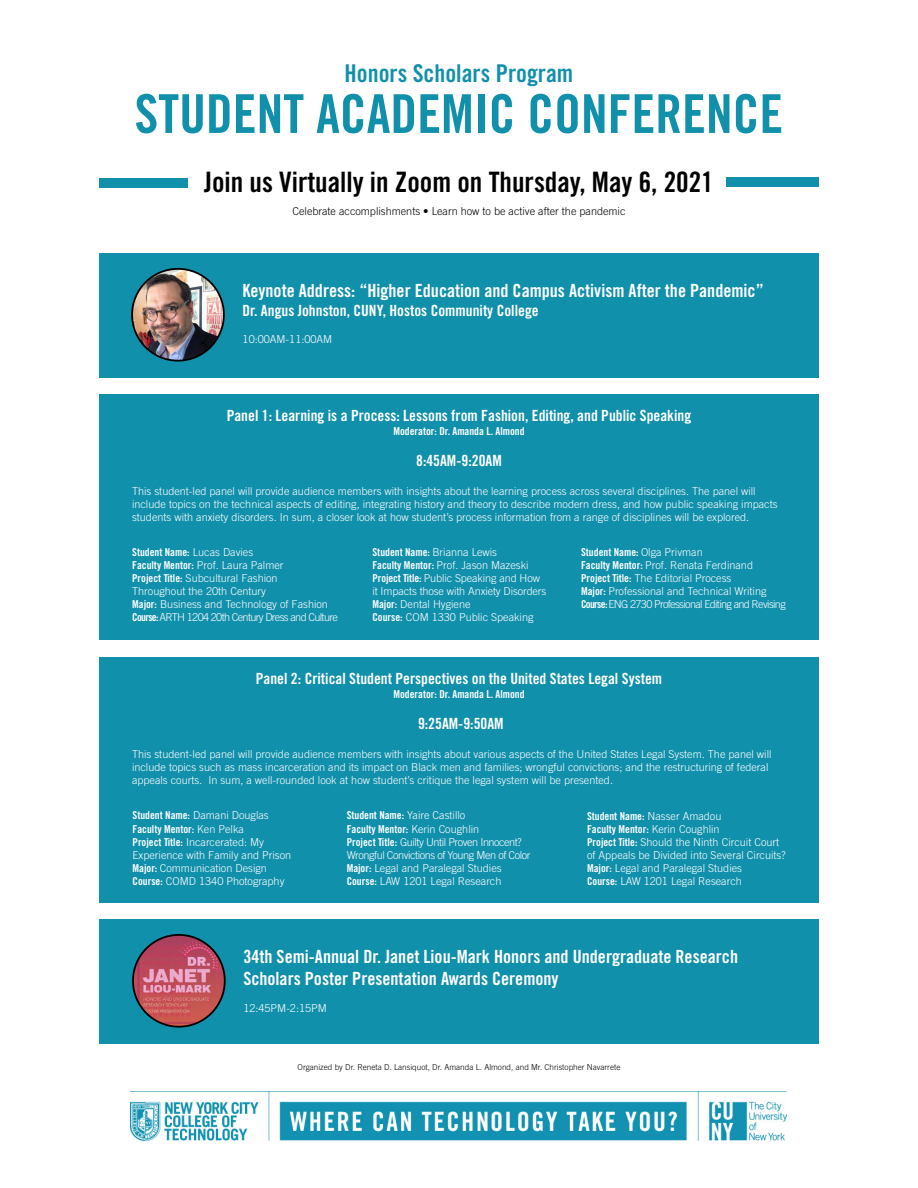
<style>
.page{position:relative;width:918px;height:1188px;background:#fff}
.page>*{position:absolute;margin:0;border:0;box-sizing:border-box;transform-origin:0 0}
.t1{font:53.55px "Trade Gothic LT Std Bd Cn 20";color:#1190ac}
.t2{font:28.2px "Trade Gothic LT Std Bd Cn 20";color:#000}
.t3{font:24.45px "Trade Gothic LT Std Bd Cn 20";color:#1190ac}
.t4{font:18.15px/21.8px "Trade Gothic LT Std Bd Cn 20";color:#fff}
.t5{font:15.45px "Trade Gothic LT Std Bd Cn 20";color:#fff}
.t6{font:300 10.95px/13px "Trade Gothic LT Std";color:#fff}
.t7{font:10.95px/13px "Trade Gothic LT Std Bd Cn 20";color:#fff}
.t8{font:300 10.95px/13px "Trade Gothic LT Std";letter-spacing:-.04em;color:#fff}
.t9{font:300 10.95px "Trade Gothic LT Std";color:#000}
.t10{font:300 8.1px "Trade Gothic LT Std";color:#000}
.s1{font-family:"Trade Gothic LT Std";font-weight:300}
.s2{font-family:"Trade Gothic LT Std Bd Cn 20";font-weight:400}
</style>
<div class="page">
<div style="left:99px;top:657px;width:720px;height:246px;background:#1190ac"></div>
<div style="left:99px;top:394px;width:720px;height:246px;background:#1190ac"></div>
<img style="left:131px;top:1091px;width:655px;height:51px">
<div style="left:99px;top:253px;width:720px;height:124px;background:#1190ac"></div>
<img style="left:132px;top:269px;width:92px;height:92px;border-radius:46px">
<div style="left:131px;top:268px;width:94px;height:94px;border:2px solid #000;border-radius:50%"></div>
<div style="left:99px;top:178px;width:89px;height:9px;background:#1190ac"></div>
<div style="left:99px;top:919px;width:720px;height:124px;background:#1190ac"></div>
<img style="left:133px;top:935px;width:91px;height:90px">
<div style="left:132px;top:934px;width:94px;height:94px;border:2px solid #000;border-radius:50%"></div>
<div style="left:726px;top:177px;width:93px;height:9px;background:#1190ac"></div>
<h3 class="t3" style="left:345px;top:58px;width:230px">Honors Scholars Program</h3>
<h1 class="t1" style="left:135px;top:81px;width:650px">STUDENT ACADEMIC CONFERENCE</h1>
<h2 class="t2" style="left:204px;top:165px;width:511px">Join us Virtually in Zoom on Thursday, May 6, 2021</h2>
<p class="t9" style="left:292px;top:205px;width:335px">Celebrate accomplishments • Learn how to be active after the pandemic</p>
<h3 class="t4" style="left:242px;top:280px;width:523px">Keynote Address: “Higher Education and Campus Activism After the Pandemic”</h3>
<h3 class="t5" style="left:242px;top:301px;width:298px">Dr. Angus Johnston, CUNY, Hostos Community College</h3>
<p class="t6" style="left:243px;top:333px;width:91px">10:00AM-11:00AM</p>
<h3 class="t5" style="left:227px;top:406px;width:466px">Panel 1: Learning is a Process: Lessons from Fashion, Editing, and Public Speaking</h3>
<p class="t7" style="left:393px;top:424px;width:133px">Moderator: Dr. Amanda L. Almond</p>
<h3 class="t5" style="left:416px;top:452px;width:87px">8:45AM-9:20AM</h3>
<p class="t6" style="left:132px;top:485px;width:647px">This student-led panel will provide audience members with insights about the learning process across several disciplines. The panel will include topics on the technical aspects of editing, integrating history and theory to describe modern dress, and how public speaking impacts students with anxiety disorders. In sum, a closer look at how student’s process information from a range of disciplines will be explored.</p>
<p class="t7" style="left:132px;top:546px;width:123px">Student Name: <span class="s1">Lucas Davies</span></p>
<p class="t6" style="left:132px;top:559px;width:207px"><span class="s2">Faculty Mentor:</span> Prof. Laura Palmer<br><span class="s2">Project Title:</span> Subcultural Fashion<br>Throughout the 20th Century<br><span class="s2">Major:</span> Business and Technology of Fashion <span class="s2">Course:</span> ARTH 1204 20th Century Dress and Culture</p>
<p class="t7" style="left:372px;top:546px;width:126px">Student Name: <span class="s1">Brianna Lewis</span></p>
<p class="t6" style="left:372px;top:559px;width:175px"><span class="s2">Faculty Mentor:</span> Prof. Jason Mazeski <span class="s2">Project Title:</span> Public Speaking and How it Impacts those with Anxiety Disorders <span class="s2">Major:</span> Dental Hygiene<br><span class="s2">Course:</span> COM 1330 Public Speaking</p>
<p class="t7" style="left:581px;top:546px;width:123px">Student Name: <span class="s1">Olga Privman</span></p>
<p class="t6" style="left:581px;top:559px;width:206px"><span class="s2">Faculty Mentor:</span> Prof. Renata Ferdinand<br><span class="s2">Project Title:</span> The Editorial Process<br><span class="s2">Major:</span> Professional and Technical Writing <span class="s2">Course:</span> ENG 2730 Professional Editing and Revising</p>
<h3 class="t5" style="left:256px;top:669px;width:408px">Panel 2: Critical Student Perspectives on the United States Legal System</h3>
<p class="t7" style="left:393px;top:687px;width:133px">Moderator: Dr. Amanda L. Almond</p>
<h3 class="t5" style="left:418px;top:715px;width:87px">9:25AM-9:50AM</h3>
<p class="t6" style="left:132px;top:748px;width:641px">This student-led panel will provide audience members with insights about various aspects of the United States Legal System. The panel will include topics such as mass incarceration and its impact on Black men and families; wrongful convictions; and the restructuring of federal appeals courts. In sum, a well-rounded look at how student’s critique the legal system will be presented.</p>
<p class="t6" style="left:133px;top:809px;width:138px"><span class="s2">Student Name:</span> Damani Douglas</p>
<p class="t7" style="left:133px;top:822px;width:113px">Faculty Mentor: <span class="s1">Ken Pelka</span></p>
<p class="t6" style="left:133px;top:835px;width:160px"><span class="s2">Project Title:</span> Incarcerated: My<br>Experience with Family and Prison<br><span class="s2">Major:</span> Communication Design<br><span class="s2">Course:</span> COMD 1340 Photography</p>
<p class="t6" style="left:347px;top:809px;width:120px"><span class="s2">Student Name:</span> Yaire Castillo</p>
<p class="t7" style="left:347px;top:822px;width:134px">Faculty Mentor: <span class="s1">Kerin Coughlin</span></p>
<p class="t8" style="left:347px;top:835px;width:185px"><span class="s2">Project Title:</span> Guilty Until Proven Innocent?<br>Wrongful Convictions of Young Men of Color <span class="s2">Major:</span> Legal and Paralegal Studies <span class="s2">Course:</span> LAW 1201 Legal Research</p>
<p class="t7" style="left:587px;top:809px;width:136px">Student Name: <span class="s1">Nasser Amadou<br></span>Faculty Mentor: <span class="s1">Kerin Coughlin</span></p>
<p class="t6" style="left:587px;top:835px;width:200px"><span class="s2">Project Title:</span> Should the Ninth Circuit Court of Appeals be Divided into Several Circuits?<br><span class="s2">Major:</span> Legal and Paralegal Studies<br><span class="s2">Course:</span> LAW 1201 Legal Research</p>
<h3 class="t4" style="left:243px;top:946px;width:496px">34th Semi-Annual Dr. Janet Liou-Mark Honors and Undergraduate Research<br>Scholars Poster Presentation Awards Ceremony</h3>
<p class="t6" style="left:243px;top:1002px;width:85px">12:45PM-2:15PM</p>
<p class="t10" style="left:298px;top:1063px;width:324px">Organized by Dr. Reneta D. Lansiquot, Dr. Amanda L. Almond, and Mr. Christopher Navarrete</p>
</div>
